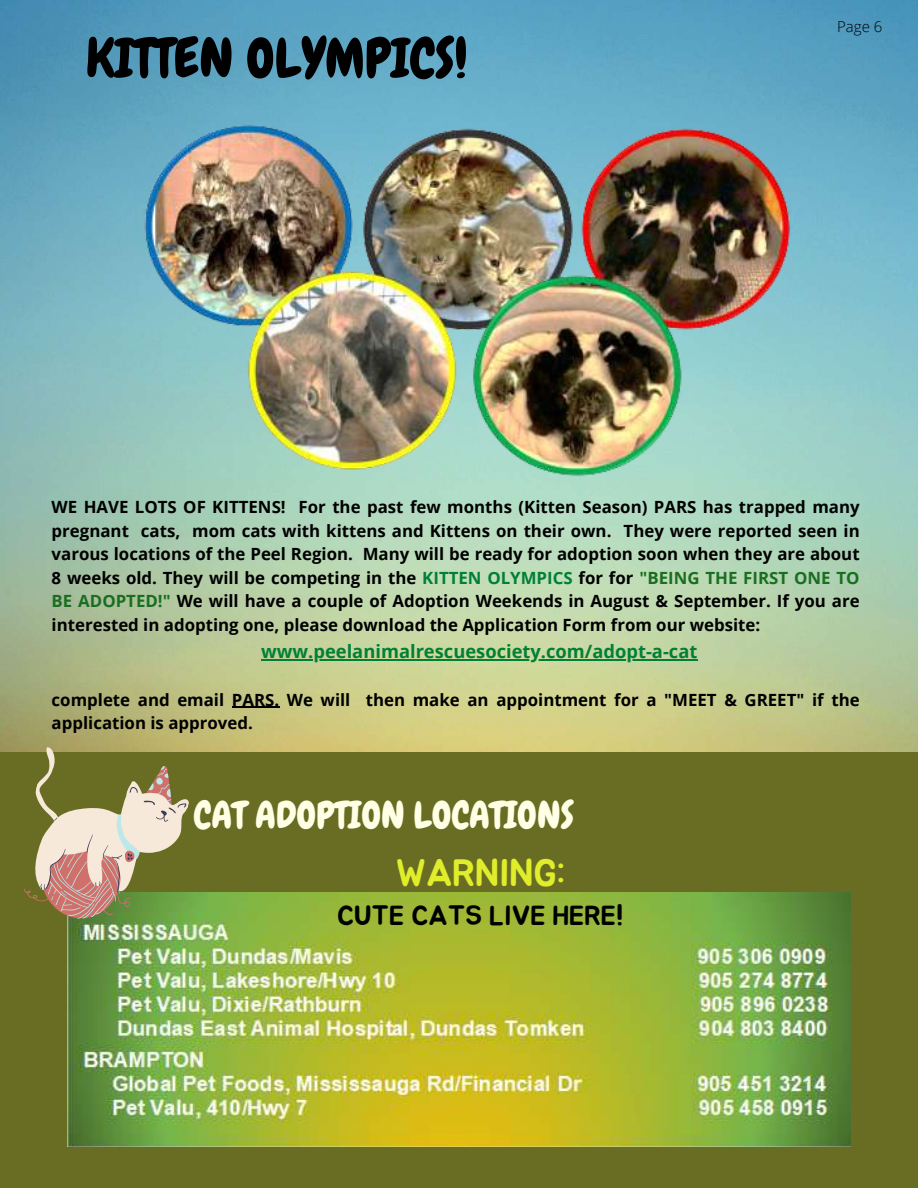
<style>
.page{position:relative;width:918px;height:1188px;background:#fff}
.page>*{position:absolute;margin:0;border:0;box-sizing:border-box;transform-origin:0 0}
.t1{font:54.15px "Chewy";color:#000}
.t2{font:37.95px "Jua";color:#e0ed2a}
.t3{font:37.5px "Chewy";color:#ffffe5}
.t4{font:27.45px "Jua";color:#000}
.t5{font:700 18.3px "Open Sans";color:#008037}
.t6{font:700 16.8px/23.5px "Open Sans";color:#000;text-align:justify}
.t7{font:300 15px "Open Sans";color:#000}
.s1{color:#008037}
.s2{color:#1a6e21}
</style>
<div class="page">
<img style="left:0;top:0;width:918px;height:752px">
<div style="left:0;top:752px;width:918px;height:436px;background:#686d23"></div>
<img style="left:67px;top:893px;width:783px;height:254px">
<hr style="left:261px;top:659px;width:436px;height:2px;background:#008037">
<hr style="left:232px;top:707px;width:47px;height:1px;background:#000">
<svg style="left:14px;top:741px;width:180px;height:192px"></svg>
<img style="left:92px;top:67px;width:711px;height:429px">
<h1 class="t1" style="left:86px;top:24px;width:383px">KITTEN OLYMPICS!</h1>
<p class="t7" style="left:837px;top:16px;width:47px">Page 6</p>
<p class="t6" style="left:52px;top:495px;width:810px">WE HAVE LOTS OF KITTENS! For the past few months (Kitten Season) PARS has trapped many pregnant cats, mom cats with kittens and Kittens on their own. They were reported seen in varous locations of the Peel Region. Many will be ready for adoption soon when they are about 8 weeks old. They will be competing in the <span class="s1">KITTEN OLYMPICS</span> for for <span class="s2">"BEING THE FIRST ONE TO BE ADOPTED!"</span> We will have a couple of Adoption Weekends in August &amp; September. If you are interested in adopting one, please download the Application Form from our website:</p>
<p class="t5" style="left:261px;top:638px;width:438px">www.peelanimalrescuesociety.com/adopt-a-cat</p>
<p class="t6" style="left:52px;top:687px;width:810px">complete and email PARS. We will then make an appointment for a "MEET &amp; GREET" if the application is approved.</p>
<h3 class="t3" style="left:194px;top:791px;width:382px">CAT ADOPTION LOCATIONS</h3>
<h2 class="t2" style="left:396px;top:856px;width:171px">WARNING:</h2>
<h3 class="t4" style="left:337px;top:903px;width:288px">CUTE CATS LIVE HERE!</h3>
</div>
